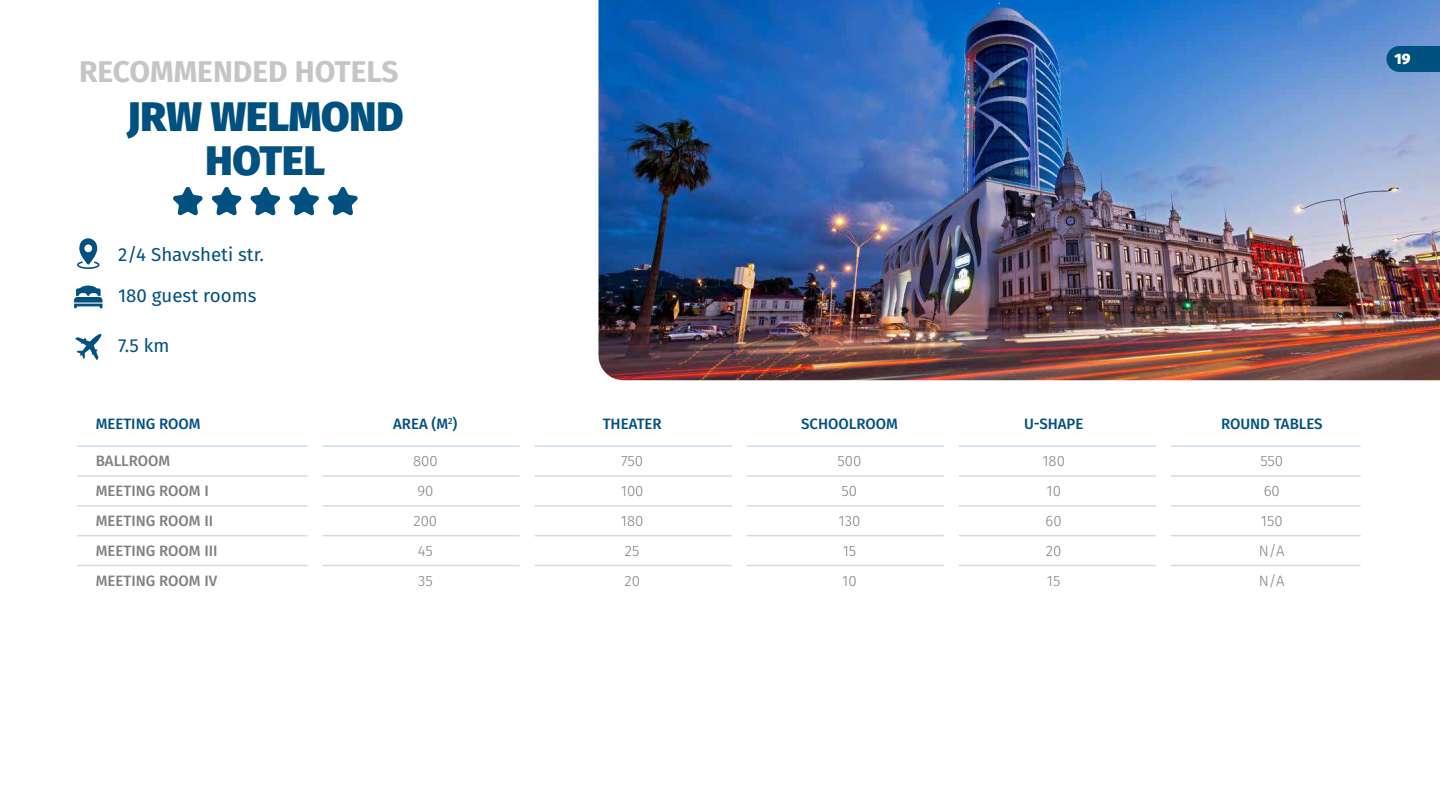
<style>
.page{position:relative;width:1440px;height:810px;background:#fff}
.page>*{position:absolute;margin:0;border:0;box-sizing:border-box;transform-origin:0 0}
.t1{font:800 41.25px/43.5px "Fira GO";color:#005080;text-align:center}
.t2{font:700 30px "Fira GO";color:#c4c5c6}
.t3{font:18.75px "Fira GO";color:#005080}
.t4{font:300 15px/30px "Fira GO";color:#808080}
.t5{font:500 15px/30px "Fira GO";color:#808080}
.t6{font:500 15px "Fira GO";color:#005080}
.t7{font:800 15px "Fira GO";color:#fff}
</style>
<div class="page">
<svg style="left:77px;top:238px;width:22px;height:31px"></svg>
<svg style="left:74px;top:285px;width:29px;height:23px"></svg>
<img style="left:598px;top:0;width:842px;height:380px">
<svg style="left:1386px;top:46px;width:54px;height:26px"></svg>
<svg style="left:173px;top:187px;width:30px;height:29px"></svg>
<svg style="left:211px;top:187px;width:31px;height:29px"></svg>
<svg style="left:250px;top:187px;width:31px;height:29px"></svg>
<svg style="left:289px;top:187px;width:30px;height:29px"></svg>
<svg style="left:328px;top:187px;width:30px;height:29px"></svg>
<svg style="left:75px;top:333px;width:27px;height:27px"></svg>
<hr style="left:77px;top:445px;width:1284px;height:2px;background:#005080">
<hr style="left:77px;top:475px;width:1284px;height:2px;background:#005080">
<hr style="left:77px;top:505px;width:1284px;height:2px;background:#005080">
<hr style="left:77px;top:565px;width:1284px;height:1px;background:#005080">
<hr style="left:77px;top:535px;width:1284px;height:1px;background:#005080">
<div style="left:307px;top:429px;width:15px;height:329px;background:#fff"></div>
<div style="left:520px;top:429px;width:15px;height:329px;background:#fff"></div>
<div style="left:732px;top:406px;width:15px;height:381px;background:#fff"></div>
<div style="left:944px;top:406px;width:15px;height:381px;background:#fff"></div>
<div style="left:1156px;top:406px;width:15px;height:381px;background:#fff"></div>
<h2 class="t2" style="left:79px;top:54px;width:321px">RECOMMENDED HOTELS</h2>
<h1 class="t1" style="left:127px;top:95px;width:278px">JRW WELMOND<br>HOTEL</h1>
<p class="t3" style="left:118px;top:243px;width:147px">2/4 Shavsheti str.</p>
<p class="t3" style="left:118px;top:285px;width:140px">180 guest rooms</p>
<p class="t3" style="left:118px;top:335px;width:53px">7.5 km</p>
<p class="t6" style="left:393px;top:415px;width:66px">AREA (M<sup>2</sup>)</p>
<p class="t6" style="left:603px;top:415px;width:61px">THEATER</p>
<p class="t6" style="left:801px;top:415px;width:98px">SCHOOLROOM</p>
<p class="t6" style="left:1024px;top:415px;width:61px">U-SHAPE</p>
<p class="t6" style="left:1221px;top:415px;width:103px">ROUND TABLES</p>
<p class="t6" style="left:96px;top:415px;width:106px">MEETING ROOM</p>
<p class="t5" style="left:96px;top:446px;width:123px">BALLROOM<br>MEETING ROOM I<br>MEETING ROOM II<br>MEETING ROOM III<br>MEETING ROOM IV</p>
<p class="t4" style="left:413px;top:446px;width:26px;text-align:center">800<br>90<br>200<br>45<br>35</p>
<p class="t4" style="left:621px;top:446px;width:24px">750<br>100<br>180<br>25<br>20</p>
<p class="t4" style="left:838px;top:446px;width:25px">500<br>50<br>130<br>15<br>10</p>
<p class="t4" style="left:1042px;top:446px;width:24px">180<br>10<br>60<br>20<br>15</p>
<p class="t4" style="left:1259px;top:446px;width:27px;text-align:center">550<br>60<br>150<br>N/A<br>N/A</p>
<p class="t7" style="left:1395px;top:50px;width:17px">19</p>
</div>
